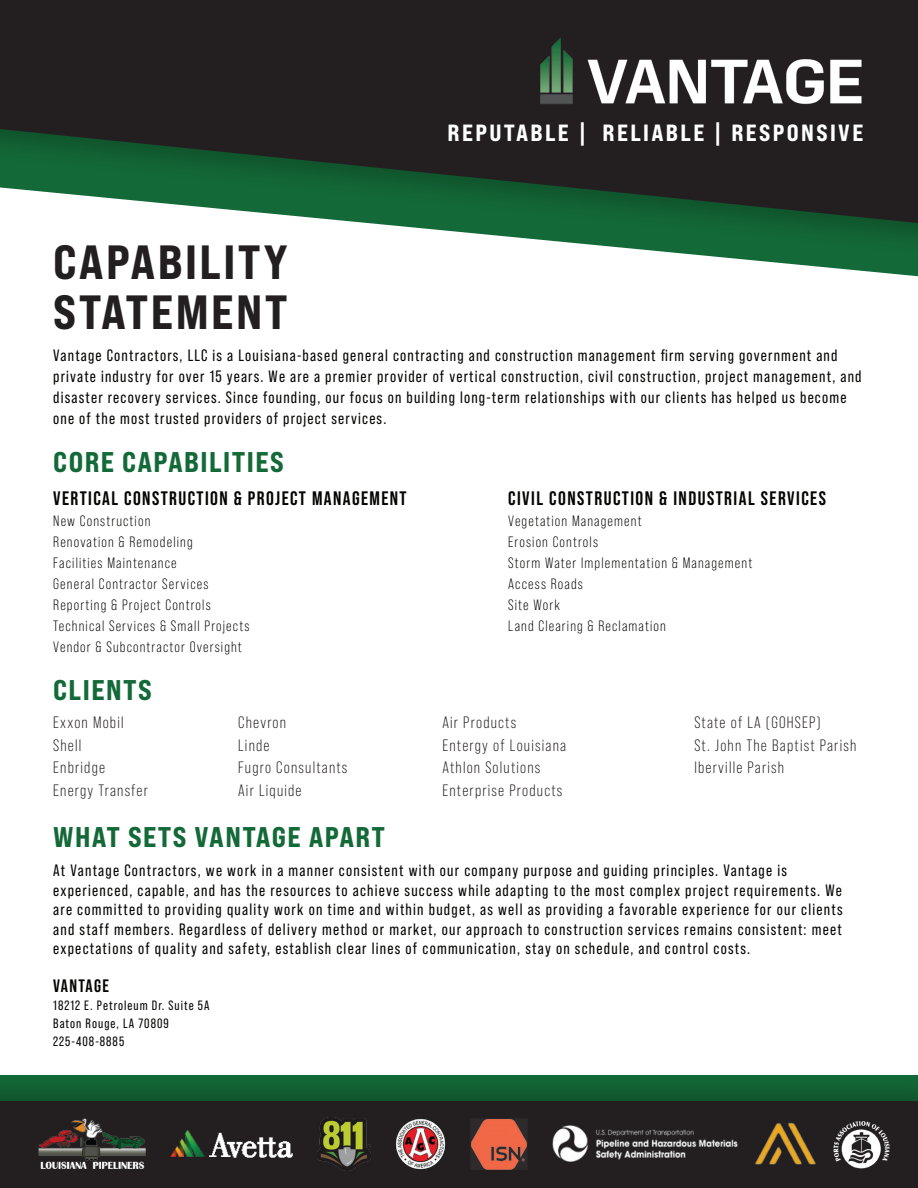
<style>
.page{position:relative;width:918px;height:1188px;background:#fff}
.page>*{position:absolute;margin:0;border:0;box-sizing:border-box;transform-origin:0 0}
.t1{font:48px/49.5px "Bebas Neue Pro Exp Eb";letter-spacing:.05em;color:#231f20}
.t2{font:28.5px "Bebas Neue Pro Exp Eb";letter-spacing:.05em;color:#146938}
.t3{font:23.4px "Bebas Neue Pro Exp Eb";letter-spacing:.1em;color:#fff}
.t4{font:700 19.5px "Bebas Neue Pro";letter-spacing:.075em;color:#040503}
.t5{font:700 18px "Bebas Neue Pro";letter-spacing:.075em;color:#040503}
.t6{font:16.5px/19.5px "Bebas Neue Pro";letter-spacing:.075em;color:#040503}
.t7{font:16.5px/22.5px "Bebas Neue Pro";letter-spacing:.07em;color:#231f20}
.t8{font:15px/21px "Bebas Neue Pro";letter-spacing:.075em;color:#040503}
.t9{font:13.5px/18px "Bebas Neue Pro";letter-spacing:.075em;color:#040503}
</style>
<div class="page">
<img style="left:368px;top:223px;width:550px;height:51px">
<svg style="left:0;top:0;width:918px;height:223px;background:#27352c"></svg>
<img style="left:0;top:1075px;width:918px;height:26px">
<div style="left:0;top:1101px;width:918px;height:87px;background:#231f20"></div>
<img style="left:39px;top:1119px;width:107px;height:50px">
<img style="left:171px;top:1130px;width:122px;height:28px">
<img style="left:318px;top:1117px;width:52px;height:53px">
<img style="left:552px;top:1126px;width:185px;height:36px">
<img style="left:471px;top:1119px;width:56px;height:50px">
<img style="left:395px;top:1119px;width:51px;height:50px">
<img style="left:755px;top:1122px;width:53px;height:43px">
<img style="left:808px;top:1091px;width:106px;height:78px">
<img style="left:527px;top:30px;width:351px;height:88px">
<h1 class="t1" style="left:53px;top:237px;width:236px">CAPABILITY<br>STATEMENT</h1>
<h3 class="t3" style="left:448px;top:119px;width:417px">REPUTABLE | RELIABLE | RESPONSIVE</h3>
<p class="t6" style="left:53px;top:345px;width:810px;line-height:21px">Vantage Contractors, LLC is a Louisiana-based general contracting and construction management firm serving government and private industry for over 15 years. We are a premier provider of vertical construction, civil construction, project management, and disaster recovery services. Since founding, our focus on building long-term relationships with our clients has helped us become one of the most trusted providers of project services.</p>
<h2 class="t2" style="left:53px;top:445px;width:232px">CORE CAPABILITIES</h2>
<p class="t4" style="left:53px;top:487px;width:355px">VERTICAL CONSTRUCTION &amp; PROJECT MANAGEMENT</p>
<p class="t8" style="left:53px;top:510px;width:198px">New Construction<br>Renovation &amp; Remodeling<br>Facilities Maintenance<br>General Contractor Services<br>Reporting &amp; Project Controls<br>Technical Services &amp; Small Projects<br>Vendor &amp; Subcontractor Oversight</p>
<h2 class="t2" style="left:53px;top:673px;width:100px">CLIENTS</h2>
<p class="t4" style="left:508px;top:487px;width:319px">CIVIL CONSTRUCTION &amp; INDUSTRIAL SERVICES</p>
<p class="t8" style="left:508px;top:510px;width:246px">Vegetation Management<br>Erosion Controls<br>Storm Water Implementation &amp; Management<br>Access Roads<br>Site Work<br>Land Clearing &amp; Reclamation</p>
<p class="t7" style="left:53px;top:711px;width:96px">Exxon Mobil<br>Shell<br>Enbridge<br>Energy Transfer</p>
<p class="t7" style="left:238px;top:711px;width:111px">Chevron<br>Linde<br>Fugro Consultants<br>Air Liquide</p>
<p class="t7" style="left:442px;top:711px;width:125px">Air Products<br>Entergy of Louisiana<br>Athlon Solutions<br>Enterprise Products</p>
<h2 class="t2" style="left:53px;top:819px;width:334px">WHAT SETS VANTAGE APART</h2>
<p class="t7" style="left:694px;top:711px;width:164px">State of LA (GOHSEP)<br>St. John The Baptist Parish<br>Iberville Parish</p>
<p class="t6" style="left:53px;top:861px;width:791px">At Vantage Contractors, we work in a manner consistent with our company purpose and guiding principles. Vantage is experienced, capable, and has the resources to achieve success while adapting to the most complex project requirements. We are committed to providing quality work on time and within budget, as well as providing a favorable experience for our clients and staff members. Regardless of delivery method or market, our approach to construction services remains consistent: meet expectations of quality and safety, establish clear lines of communication, stay on schedule, and control costs.</p>
<p class="t5" style="left:53px;top:975px;width:57px">VANTAGE</p>
<p class="t9" style="left:53px;top:996px;width:158px">18212 E. Petroleum Dr. Suite 5A<br>Baton Rouge, LA 70809<br>225-408-8885</p>
</div>
